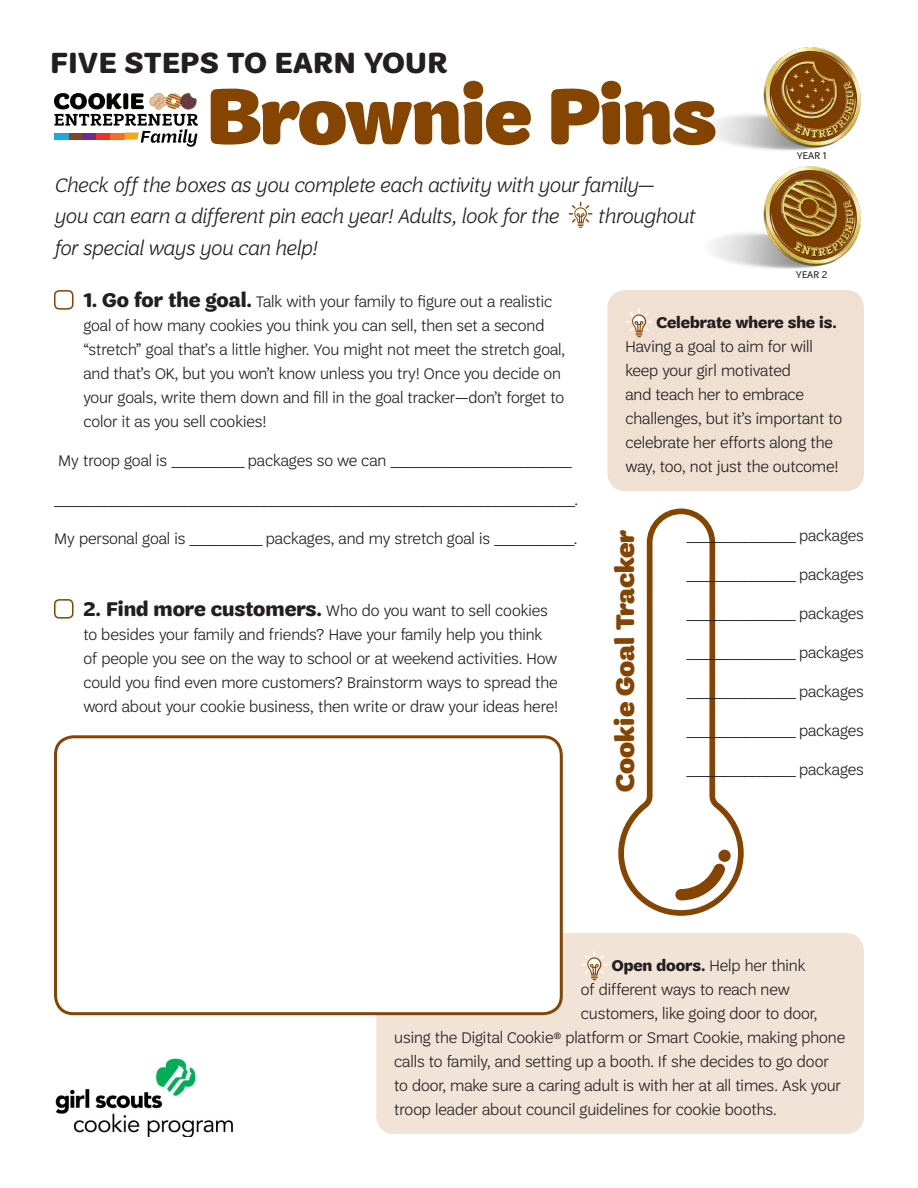
<style>
.page{position:relative;width:918px;height:1188px;background:#fff}
.page>*{position:absolute;margin:0;border:0;box-sizing:border-box;transform-origin:0 0}
.Normal__Web{font:900 83.25px "Trefoil Sans";letter-spacing:-.02em;color:#854400}
.Normal__Web-2{font:700 30.9px "Trefoil Sans";letter-spacing:.02em;color:#231f20}
.Normal__Web-3{font:900 27px "Trefoil Sans";color:#854400}
.Normal__Web-4{font:italic 300 21px/31.5px "Trefoil Sans";color:#231f20}
.Normal__Web-5{font:300 16.5px/24px "Trefoil Sans";color:#231f20}
.t1{font:10.5px "Trefoil Sans";letter-spacing:.01em;color:#231f20}
.s1{font-weight:700;font-size:21px}
.s2{font-weight:700}
</style>
<div class="page">
<svg style="left:569px;top:202px;width:23px;height:26px"></svg>
<svg style="left:54px;top:93px;width:144px;height:54px"></svg>
<img style="left:55px;top:1058px;width:178px;height:79px">
<div style="left:54px;top:290px;width:20px;height:20px;border:2px solid #854400;border-radius:4px"></div>
<div style="left:54px;top:599px;width:20px;height:20px;border:2px solid #854400;border-radius:4px"></div>
<div style="left:608px;top:290px;width:256px;height:201px;background:#efe0d2;border-radius:18px"></div>
<svg style="left:626px;top:308px;width:26px;height:29px"></svg>
<div style="left:376px;top:933px;width:488px;height:201px;background:#f1e4d7;border-radius:18px"></div>
<svg style="left:581px;top:951px;width:27px;height:29px"></svg>
<div style="left:56px;top:737px;width:505px;height:277px;background:#fff;border-radius:18px"></div>
<div style="left:54px;top:735px;width:509px;height:280px;border:3px solid #854400;border-radius:18px"></div>
<svg style="left:618px;top:509px;width:126px;height:407px"></svg>
<svg style="left:670px;top:854px;width:64px;height:52px"></svg>
<div style="left:718px;top:850px;width:13px;height:12px;background:#854400;border-radius:50%"></div>
<img style="left:711px;top:47px;width:150px;height:222px">
<p class="Normal__Web-2" style="left:51px;top:45px;width:398px">FIVE STEPS TO EARN YOUR</p>
<p class="Normal__Web" style="left:206px;top:69px;width:512px">Brownie Pins</p>
<p class="Normal__Web-4" style="left:54px;top:169px;width:601px">Check off the boxes as you complete each activity with your family— you can earn a different pin each year! Adults, look for the</p>
<p class="Normal__Web-4" style="left:598px;top:201px;width:99px">throughout</p>
<p class="Normal__Web-4" style="left:54px;top:232px;width:264px">for special ways you can help!</p>
<p class="t1" style="left:797px;top:150px;width:31px">YEAR 1</p>
<p class="t1" style="left:796px;top:269px;width:33px">YEAR 2</p>
<p class="Normal__Web-5" style="left:83px;top:289px;width:483px"><span class="s1">1. Go for the goal.</span> Talk with your family to figure out a realistic goal of how many cookies you think you can sell, then set a second “stretch” goal that’s a little higher. You might not meet the stretch goal, and that’s OK, but you won’t know unless you try! Once you decide on your goals, write them down and fill in the goal tracker—don’t forget to color it as you sell cookies!</p>
<p class="Normal__Web-5" style="left:58px;top:448px;width:516px">My troop goal is __________ packages so we can _________________________</p>
<p class="Normal__Web-5" style="left:54px;top:487px;width:525px">________________________________________________________________________.</p>
<p class="Normal__Web-5" style="left:54px;top:526px;width:525px">My personal goal is __________ packages, and my stretch goal is ___________.</p>
<p class="Normal__Web-5" style="left:83px;top:598px;width:476px"><span class="s1">2. Find more customers.</span> Who do you want to sell cookies to besides your family and friends? Have your family help you think of people you see on the way to school or at weekend activities. How could you find even more customers? Brainstorm ways to spread the word about your cookie business, then write or draw your ideas here!</p>
<p class="Normal__Web-5" style="left:626px;top:311px;width:218px;text-indent:31px"><span class="s2">Celebrate where she is.<br></span>Having a goal to aim for will keep your girl motivated<br>and teach her to embrace challenges, but it’s important to celebrate her efforts along the way, too, not just the outcome!</p>
<p class="Normal__Web-3" style="left:610px;top:792px;width:264px;rotate:-90deg">Cookie Goal Tracker</p>
<p class="Normal__Web-5" style="left:686px;top:523px;width:179px">_______________ packages</p>
<p class="Normal__Web-5" style="left:686px;top:562px;width:179px">_______________ packages</p>
<p class="Normal__Web-5" style="left:686px;top:601px;width:179px">_______________ packages</p>
<p class="Normal__Web-5" style="left:686px;top:640px;width:179px">_______________ packages</p>
<p class="Normal__Web-5" style="left:686px;top:679px;width:179px">_______________ packages</p>
<p class="Normal__Web-5" style="left:686px;top:718px;width:179px">_______________ packages</p>
<p class="Normal__Web-5" style="left:686px;top:757px;width:179px">_______________ packages</p>
<p class="Normal__Web-5" style="left:612px;top:954px;width:195px"><span class="s2">Open doors.</span> Help her think</p>
<p class="Normal__Web-5" style="left:581px;top:978px;width:211px">of different ways to reach new</p>
<p class="Normal__Web-5" style="left:581px;top:1002px;width:238px">customers, like going door to door,</p>
<p class="Normal__Web-5" style="left:394px;top:1026px;width:452px">using the Digital Cookie® platform or Smart Cookie, making phone</p>
<p class="Normal__Web-5" style="left:394px;top:1050px;width:436px">calls to family, and setting up a booth. If she decides to go door</p>
<p class="Normal__Web-5" style="left:394px;top:1074px;width:448px">to door, make sure a caring adult is with her at all times. Ask your</p>
<p class="Normal__Web-5" style="left:394px;top:1098px;width:384px">troop leader about council guidelines for cookie booths.</p>
</div>
